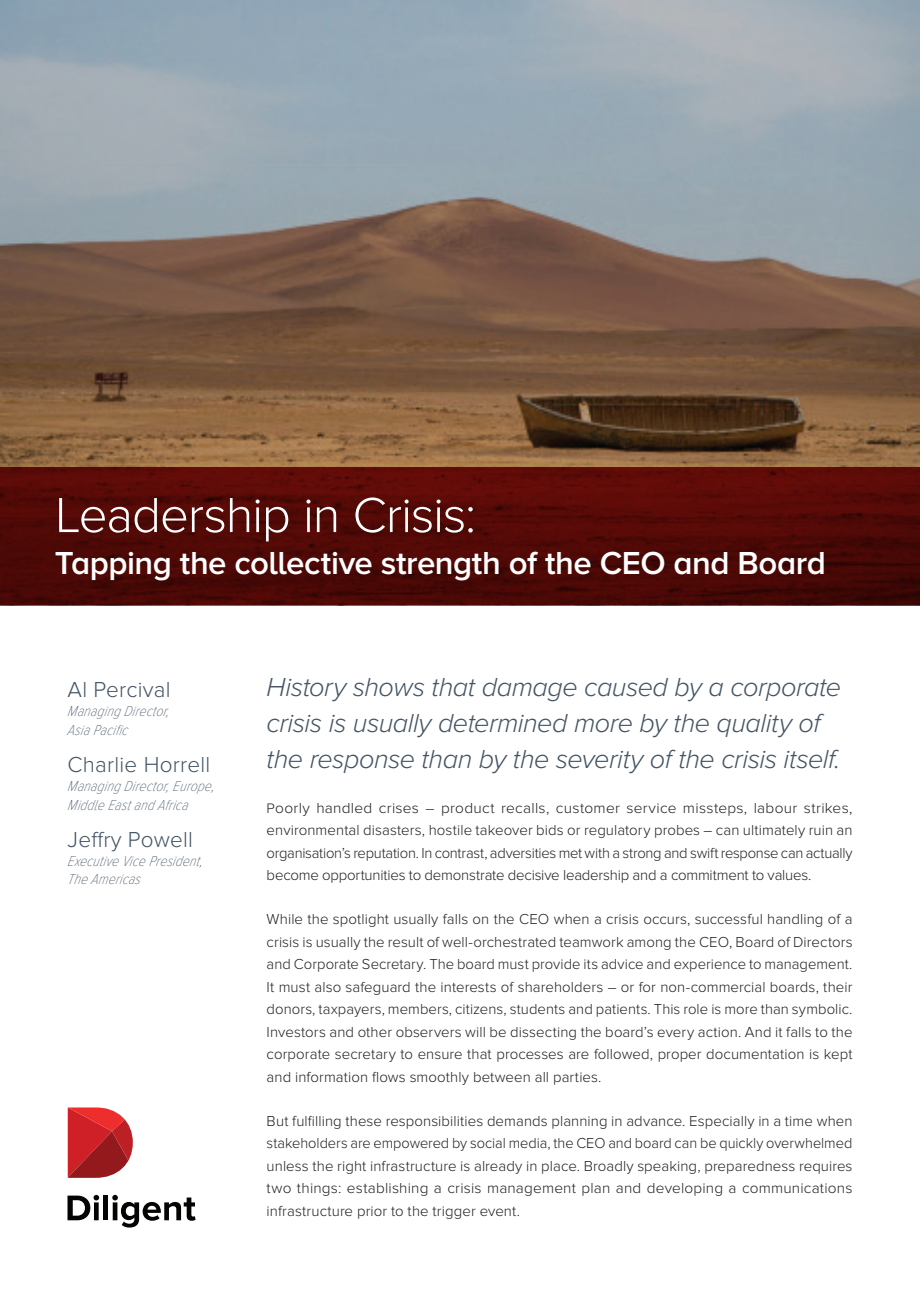
<style>
.page{position:relative;width:920px;height:1290px;background:#fff}
.page>*{position:absolute;margin:0;border:0;box-sizing:border-box;transform-origin:0 0}
.t1{font:300 51px "Proxima Nova";letter-spacing:-.02em;color:#fff}
.t2{font:600 33px "Proxima Nova A";letter-spacing:-.015em;color:#fff}
.t3{font:italic 300 27px/36px "Proxima Nova";letter-spacing:-.02em;color:#435464}
.t4{font:300 22.5px "Proxima Nova";letter-spacing:.01em;color:#435464}
.t5{font:300 15px/22.5px "Proxima Nova";letter-spacing:.005em;color:#231f20;text-align:justify}
.t6{font:italic 100 15px/18.8px "Proxima Nova A Cond";letter-spacing:.01em;color:#435464}
.s1{font-size:14.25px}
</style>
<div class="page">
<img style="left:0;top:0;width:920px;height:606px">
<hr style="left:0;top:165px;width:414px;height:1px;background:#a8a9ad">
<svg style="left:68px;top:1195px;width:31px;height:25px"></svg>
<div style="left:103px;top:1195px;width:5px;height:25px;background:#040503"></div>
<svg style="left:112px;top:1195px;width:84px;height:32px"></svg>
<svg style="left:68px;top:1107px;width:65px;height:71px;background:#c53c40"></svg>
<svg style="left:0;top:467px;width:920px;height:138px;background:#500906"></svg>
<h1 class="t1" style="left:55px;top:486px;width:423px">Leadership in Crisis:</h1>
<h2 class="t2" style="left:55px;top:544px;width:772px">Tapping the collective strength of the CEO and Board</h2>
<h3 class="t4" style="left:68px;top:677px;width:105px">Al Percival</h3>
<p class="t6" style="left:68px;top:702px;width:103px">Managing Director,<br>Asia Pacific</p>
<h3 class="t4" style="left:68px;top:752px;width:144px">Charlie Horrell</h3>
<p class="t6" style="left:68px;top:776px;width:149px">Managing Director, Europe,<br>Middle East and Africa</p>
<h3 class="t4" style="left:68px;top:827px;width:127px">Jeffry Powell</h3>
<p class="t6" style="left:68px;top:851px;width:137px">Executive Vice President,<br>The Americas</p>
<h3 class="t3" style="left:267px;top:670px;width:576px">History shows that damage caused by a corporate crisis is usually determined more by the quality of the response than by the severity of the crisis itself.</h3>
<p class="t5" style="left:267px;top:796px;width:587px"><span class="s1">P</span>oorly handled crises – product recalls, customer service missteps, labour strikes, environmental disasters, hostile takeover bids or regulatory probes – can ultimately ruin an organisation’s reputation. In contrast, adversities met with a strong and swift response can actually become opportunities to demonstrate decisive leadership and a commitment to values.</p>
<p class="t5" style="left:267px;top:908px;width:587px">While the spotlight usually falls on the CEO when a crisis occurs, successful handling of a crisis is usually the result of well-orchestrated teamwork among the CEO, Board of Directors and Corporate Secretary. The board must provide its advice and experience to management.<br>It must also safeguard the interests of shareholders – or for non-commercial boards, their donors, taxpayers, members, citizens, students and patients. This role is more than symbolic.<br>Investors and other observers will be dissecting the board’s every action. And it falls to the corporate secretary to ensure that processes are followed, proper documentation is kept and information flows smoothly between all parties.</p>
<p class="t5" style="left:267px;top:1110px;width:587px">But fulfilling these responsibilities demands planning in advance. Especially in a time when stakeholders are empowered by social media, the CEO and board can be quickly overwhelmed unless the right infrastructure is already in place. Broadly speaking, preparedness requires two things: establishing a crisis management plan and developing a communications infrastructure prior to the trigger event.</p>
</div>
